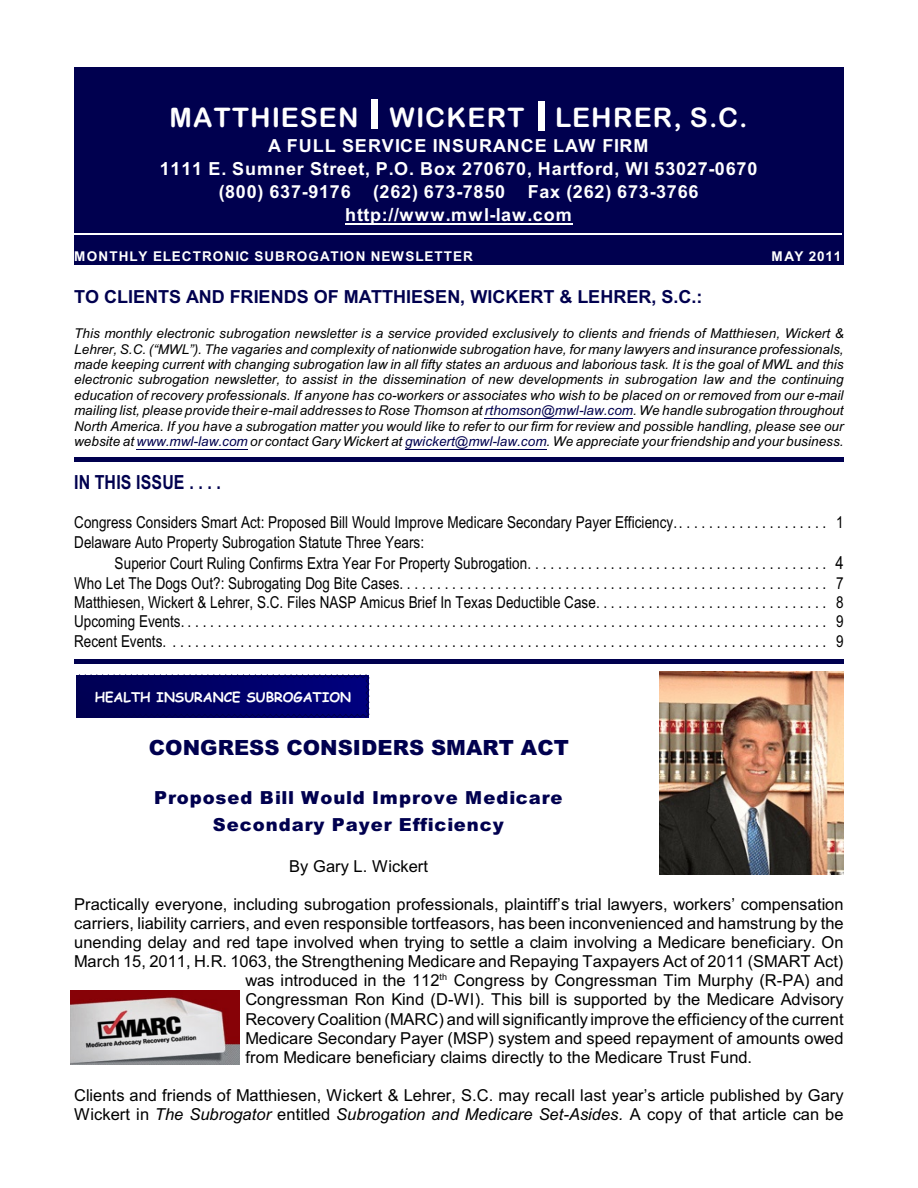
<style>
.page{position:relative;width:918px;height:1188px;background:#fff}
.page>*{position:absolute;margin:0;border:0;box-sizing:border-box;transform-origin:0 0}
.t1{font:27px "Arial Rounded MT Bold";letter-spacing:.045em;color:#fff}
.t2{font:900 21px "Arial";letter-spacing:.005em;color:#00004f}
.t3{font:700 19.5px "Arial Narrow";letter-spacing:.005em;color:#00004f}
.t4{font:700 18px/23.1px "Arial";letter-spacing:.045em;color:#fff;text-align:center}
.t5{font:900 18px/27.3px "Arial";letter-spacing:.055em;color:#00004f;text-align:center}
.t6{font:700 18px "Arial";letter-spacing:.005em;color:#00004f}
.t7{font:16.5px/19px "Arial";letter-spacing:.005em;color:#000;text-align:right}
.t8{font:16.5px/19.6px "Arial Narrow";letter-spacing:.005em;color:#000}
.t9{font:italic 13.5px/15.5px "Arial";letter-spacing:.005em;color:#000;text-align:justify}
.t10{font:700 13.5px "Arial";letter-spacing:.08em;color:#fff}
.t11{font:700 13.5px "Comic Sans MS";letter-spacing:.005em;color:#fff}
.t12{font:9px "Arial";color:#000}
.s1{color:#00004f}
.s2{font-size:18px}
.s3{font-style:italic}
</style>
<div class="page">
<div style="left:74px;top:68px;width:769px;height:32px;background:#00004f"></div>
<div style="left:74px;top:100px;width:769px;height:33px;background:#00004f"></div>
<div style="left:74px;top:133px;width:769px;height:23px;background:#00004f"></div>
<div style="left:74px;top:156px;width:769px;height:23px;background:#00004f"></div>
<div style="left:74px;top:179px;width:769px;height:23px;background:#00004f"></div>
<div style="left:74px;top:202px;width:769px;height:45px;background:#00004f"></div>
<div style="left:74px;top:247px;width:769px;height:17px;background:#00004f"></div>
<svg style="left:76px;top:674px;width:294px;height:44px;background:#050569"></svg>
<hr style="left:345px;top:224px;width:228px;height:1px;background:#fff">
<hr style="left:485px;top:418px;width:148px;height:1px;background:#00004f">
<hr style="left:137px;top:449px;width:111px;height:1px;background:#00004f">
<hr style="left:405px;top:449px;width:141px;height:1px;background:#00004f">
<div style="left:371px;top:99px;width:6px;height:30px;background:#fff"></div>
<div style="left:538px;top:101px;width:7px;height:29px;background:#fff"></div>
<hr style="left:72px;top:233px;width:770px;height:2px;background:#fff">
<hr style="left:75px;top:457px;width:769px;height:1px;background:#00004f">
<hr style="left:75px;top:458px;width:769px;height:4px;background:#00004f">
<hr style="left:75px;top:659px;width:769px;height:1px;background:#00004f">
<hr style="left:75px;top:660px;width:769px;height:4px;background:#00004f">
<img style="left:659px;top:672px;width:185px;height:203px">
<img style="left:70px;top:990px;width:169px;height:75px">
<h1 class="t1" style="left:169px;top:108px;width:580px">MATTHIESEN WICKERT LEHRER, S.C.</h1>
<p class="t4" style="left:160px;top:136px;width:599px">A FULL SERVICE INSURANCE LAW FIRM<br>1111 E. Sumner Street, P.O. Box 270670, Hartford, WI 53027-0670 (800) 637-9176 (262) 673-7850 Fax (262) 673-3766 http://www.mwl-law.com</p>
<p class="t10" style="left:74px;top:251px;width:400px">MONTHLY ELECTRONIC SUBROGATION NEWSLETTER</p>
<p class="t10" style="left:772px;top:251px;width:71px">MAY 2011</p>
<p class="t6" style="left:74px;top:289px;width:630px">TO CLIENTS AND FRIENDS OF MATTHIESEN, WICKERT &amp; LEHRER, S.C.:</p>
<p class="t9" style="left:74px;top:327px;width:771px">This monthly electronic subrogation newsletter is a service provided exclusively to clients and friends of Matthiesen, Wickert &amp; Lehrer, S.C. (“MWL”). The vagaries and complexity of nationwide subrogation have, for many lawyers and insurance professionals, made keeping current with changing subrogation law in all fifty states an arduous and laborious task. It is the goal of MWL and this electronic subrogation newsletter, to assist in the dissemination of new developments in subrogation law and the continuing education of recovery professionals. If anyone has co-workers or associates who wish to be placed on or removed from our e-mail mailing list, please provide their e-mail addresses to Rose Thomson at <span class="s1">rthomson@mwl-law.com</span>. We handle subrogation throughout North America. If you have a subrogation matter you would like to refer to our firm for review and possible handling, please see our website at <span class="s1">www.mwl-law.com</span> or contact Gary Wickert at <span class="s1">gwickert@mwl-law.com</span>. We appreciate your friendship and your business.</p>
<p class="t3" style="left:74px;top:475px;width:148px">IN THIS ISSUE . . . .</p>
<p class="t8" style="left:74px;top:514px;width:771px">Congress Considers Smart Act: Proposed Bill Would Improve Medicare Secondary Payer Efficiency.. . . . . . . . . . . . . . . . . . . . 1<br>Delaware Auto Property Subrogation Statute Three Years:</p>
<p class="t8" style="left:74px;top:555px;width:771px;text-align:justify;text-indent:41px">Superior Court Ruling Confirms Extra Year For Property Subrogation. . . . . . . . . . . . . . . . . . . . . . . . . . . . . . . . . . . . . . . . <span class="s2">4<br></span>Who Let The Dogs Out?: Subrogating Dog Bite Cases......................................................... 7<br>Matthiesen, Wickert &amp; Lehrer, S.C. Files NASP Amicus Brief In Texas Deductible Case. . . . . . . . . . . . . . . . . . . . . . . . . . . . . . . 8<br>Upcoming Events...................................................................................... 9<br>Recent Events. ....................................................................................... 9</p>
<p class="t11" style="left:95px;top:691px;width:258px">HEALTH INSURANCE SUBROGATION</p>
<p class="t2" style="left:149px;top:740px;width:422px">CONGRESS CONSIDERS SMART ACT</p>
<p class="t5" style="left:154px;top:786px;width:410px">Proposed Bill Would Improve Medicare<br>Secondary Payer Efficiency</p>
<p class="t7" style="left:289px;top:858px;width:140px">By Gary L. Wickert</p>
<p class="t7" style="left:74px;top:896px;width:771px">Practically everyone, including subrogation professionals, plaintiff’s trial lawyers, workers’ compensation carriers, liability carriers, and even responsible tortfeasors, has been inconvenienced and hamstrung by the unending delay and red tape involved when trying to settle a claim involving a Medicare beneficiary. On March 15, 2011, H.R. 1063, the Strengthening Medicare and Repaying Taxpayers Act of 2011 (SMART Act) was introduced in the 112 Congress by Congressman Tim Murphy (R-PA) and</p>
<p class="t12" style="left:439px;top:973px;width:9px">th</p>
<p class="t7" style="left:245px;top:992px;width:600px;text-align:justify">Congressman Ron Kind (D-WI). This bill is supported by the Medicare Advisory Recovery Coalition (MARC) and will significantly improve the efficiency of the current Medicare Secondary Payer (MSP) system and speed repayment of amounts owed from Medicare beneficiary claims directly to the Medicare Trust Fund.</p>
<p class="t7" style="left:74px;top:1087px;width:771px;text-align:left">Clients and friends of Matthiesen, Wickert &amp; Lehrer, S.C. may recall last year’s article published by Gary<br>Wickert in <span class="s3">The Subrogator</span> entitled <span class="s3">Subrogation and Medicare Set-Asides.</span> A copy of that article can be</p>
</div>
